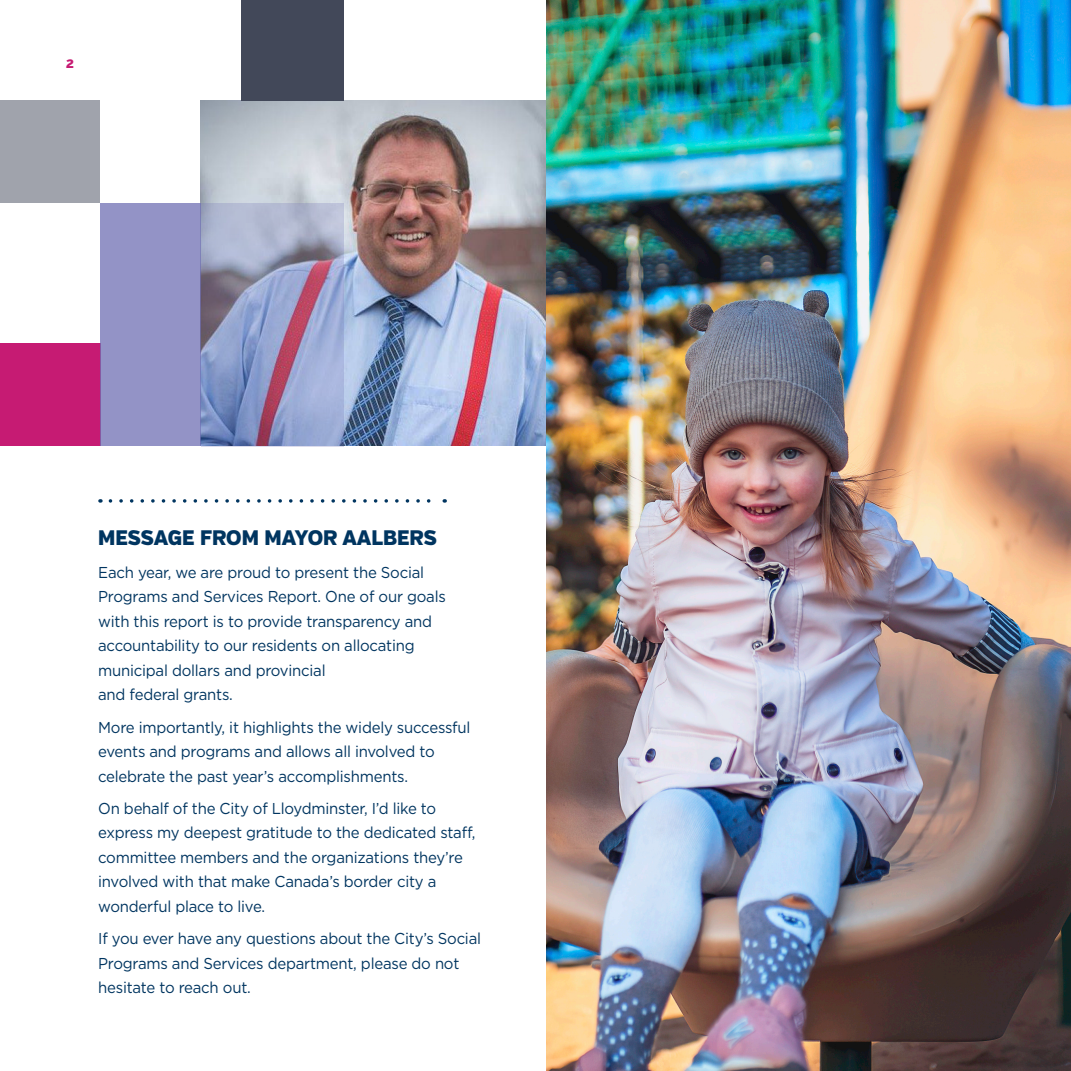
<style>
.page{position:relative;width:1071px;height:1071px;background:#fff}
.page>*{position:absolute;margin:0;border:0;box-sizing:border-box;transform-origin:0 0}
.t1{font:900 21px "Verb";color:#003560;scale:.95 1}
.t2{font:15.75px/24.5px "Gotham";letter-spacing:-.015em;color:#003560;scale:.95 1}
.t3{font:900 12.25px "Verb";color:#c61b73}
</style>
<div class="page">
<img style="left:201px;top:101px;width:345px;height:345px">
<img style="left:546px;top:0;width:525px;height:1071px">
<div style="left:0;top:101px;width:100px;height:102px;background:#a0a3ac"></div>
<div style="left:0;top:344px;width:100px;height:102px;background:#c61b73"></div>
<div style="left:241px;top:0;width:102px;height:101px;background:#424859"></div>
<div style="left:100px;top:203px;width:101px;height:243px;background:#9393c6"></div>
<svg style="left:110px;top:499px;width:335px;height:4px"></svg>
<svg style="left:201px;top:203px;width:142px;height:243px"></svg>
<p class="t3" style="left:66px;top:56px;width:9px">2</p>
<p class="t1" style="left:98px;top:525px;width:358px">MESSAGE FROM MAYOR AALBERS</p>
<p class="t2" style="left:98px;top:560px;width:368px">Each year, we are proud to present the Social Programs and Services Report. One of our goals with this report is to provide transparency and accountability to our residents on allocating municipal dollars and provincial<br>and federal grants.</p>
<p class="t2" style="left:98px;top:714px;width:393px">More importantly, it highlights the widely successful events and programs and allows all involved to celebrate the past year’s accomplishments.</p>
<p class="t2" style="left:98px;top:796px;width:399px">On behalf of the City of Lloydminster, I’d like to express my deepest gratitude to the dedicated staff, committee members and the organizations they’re involved with that make Canada’s border city a wonderful place to live.</p>
<p class="t2" style="left:98px;top:926px;width:405px">If you ever have any questions about the City’s Social<br>Programs and Services department, please do not hesitate to reach out.</p>
</div>
